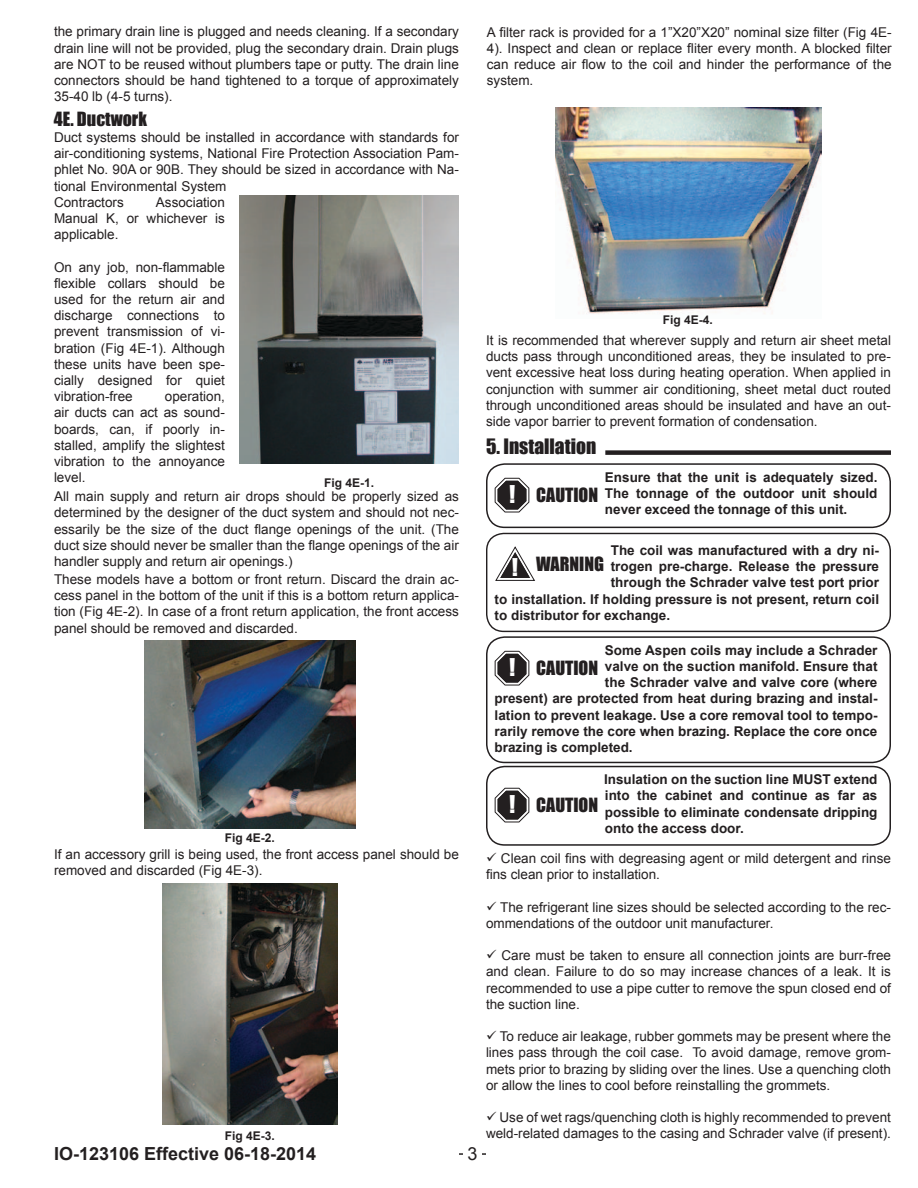
<style>
.page{position:relative;width:918px;height:1188px;background:#fff}
.page>*{position:absolute;margin:0;border:0;box-sizing:border-box;transform-origin:0 0}
.t1{font:19.5px "Impact";color:#231f20}
.t2{font:18px "Impact";color:#231f20}
.t3{font:700 18px "Arial";color:#231f20}
.t4{font:18px "Arial";color:#231f20}
.t5{font:13.5px/16.2px "Arial";color:#231f20;text-align:justify}
.t6{font:700 13.5px/16.2px "Arial";color:#231f20;text-align:justify}
.t7{font:700 12px "Arial";color:#231f20}
.s1{font-size:22.5px;color:#fff}
</style>
<div class="page">
<hr style="left:459px;top:1153px;width:27px;height:2px;background:#231f20">
<div style="left:464px;top:1146px;width:18px;height:15px;background:#fff"></div>
<img style="left:145px;top:640px;width:210px;height:188px">
<img style="left:163px;top:883px;width:174px;height:242px">
<img style="left:239px;top:196px;width:220px;height:267px">
<img style="left:556px;top:107px;width:265px;height:207px">
<div style="left:605px;top:450px;width:286px;height:5px;background:#231f20"></div>
<div style="left:486px;top:463px;width:405px;height:65px;border:2px solid #231f20;border-radius:18px"></div>
<svg style="left:494px;top:477px;width:36px;height:36px"></svg>
<div style="left:486px;top:533px;width:405px;height:99px;border:1px solid #231f20;border-radius:17px"></div>
<svg style="left:495px;top:546px;width:40px;height:35px"></svg>
<div style="left:486px;top:636px;width:405px;height:127px;border:2px solid #231f20;border-radius:18px"></div>
<svg style="left:494px;top:650px;width:36px;height:36px"></svg>
<div style="left:498px;top:654px;width:28px;height:29px;border:3px solid #231f20;border-radius:8px"></div>
<div style="left:486px;top:766px;width:405px;height:80px;border:2px solid #231f20;border-radius:18px"></div>
<svg style="left:494px;top:787px;width:36px;height:36px"></svg>
<div style="left:498px;top:791px;width:28px;height:28px;border:3px solid #231f20;border-radius:8px"></div>
<p class="t5" style="left:54px;top:24px;width:406px">the primary drain line is plugged and needs cleaning. If a secondary drain line will not be provided, plug the secondary drain. Drain plugs are NOT to be reused without plumbers tape or putty. The drain line connectors should be hand tightened to a torque of approximately 35-40 lb (4-5 turns).</p>
<h2 class="t2" style="left:54px;top:105px;width:95px">4E. Ductwork</h2>
<p class="t5" style="left:54px;top:129px;width:407px;text-align:left">Duct systems should be installed in accordance with standards for air-conditioning systems, National Fire Protection Association Pam&shy;phlet No. 90A or 90B. They should be sized in accordance with Na&shy;tional Environmental System<br>Contractors</p>
<p class="t5" style="left:54px;top:194px;width:172px;text-indent:102px">Association Manual K, or whichever is applicable.</p>
<p class="t5" style="left:54px;top:259px;width:173px">On any job, non-flammable flexible collars should be used for the return air and discharge connections to prevent transmission of vi&shy;bration (Fig 4E-1). Although these units have been spe&shy;cially designed for quiet vibration-free</p>
<p class="t5" style="left:54px;top:388px;width:173px;text-indent:111px">operation, air ducts can act as sound&shy;boards, can, if poorly in&shy;stalled, amplify the slightest vibration to the annoyance level.</p>
<p class="t5" style="left:54px;top:488px;width:407px">All main supply and return air drops should be properly sized as determined by the designer of the duct system and should not nec&shy;essarily be the size of the duct flange openings of the unit. (The duct size should never be smaller than the flange openings of the air handler supply and return air openings.)</p>
<p class="t7" style="left:324px;top:475px;width:52px">Fig 4E-1.</p>
<p class="t5" style="left:54px;top:571px;width:406px">These models have a bottom or front return. Discard the drain ac&shy;cess panel in the bottom of the unit if this is a bottom return applica&shy;tion (Fig 4E-2). In case of a front return application, the front access panel should be removed and discarded.</p>
<p class="t7" style="left:225px;top:830px;width:52px">Fig 4E-2.</p>
<p class="t5" style="left:54px;top:846px;width:406px">If an accessory grill is being used, the front access panel should be removed and discarded (Fig 4E-3).</p>
<p class="t7" style="left:225px;top:1127px;width:52px">Fig 4E-3.</p>
<h2 class="t3" style="left:54px;top:1141px;width:264px">IO-123106 Effective 06-18-2014</h2>
<h2 class="t4" style="left:467px;top:1141px;width:12px">3</h2>
<p class="t5" style="left:487px;top:24px;width:406px">A filter rack is provided for a 1”X20”X20” nominal size filter (Fig 4E-4). Inspect and clean or replace fliter every month. A blocked filter can reduce air flow to the coil and hinder the performance of the system.</p>
<p class="t7" style="left:663px;top:312px;width:52px">Fig 4E-4.</p>
<p class="t5" style="left:486px;top:332px;width:406px">It is recommended that wherever supply and return air sheet metal ducts pass through unconditioned areas, they be insulated to pre&shy;vent excessive heat loss during heating operation. When applied in conjunction with summer air conditioning, sheet metal duct routed through unconditioned areas should be insulated and have an out&shy;side vapor barrier to prevent formation of condensation.</p>
<h1 class="t1" style="left:486px;top:431px;width:112px">5. Installation</h1>
<p class="t6" style="left:605px;top:469px;width:274px">Ensure that the unit is adequately sized.<br>The tonnage of the outdoor unit should never exceed the tonnage of this unit.</p>
<h2 class="t2" style="left:509px;top:481px;width:91px"><span class="s1">!</span> CAUTION</h2>
<p class="t6" style="left:611px;top:542px;width:270px">The coil was manufactured with a dry ni-</p>
<p class="t6" style="left:611px;top:559px;width:270px">trogen pre-charge. Release the pressure</p>
<p class="t6" style="left:611px;top:575px;width:270px">through the Schrader valve test port prior</p>
<p class="t6" style="left:495px;top:591px;width:386px">to installation. If holding pressure is not present, return coil</p>
<p class="t6" style="left:495px;top:607px;width:177px">to distributor for exchange.</p>
<h2 class="t2" style="left:512px;top:550px;width:94px"><span class="s1">!</span> WARNING</h2>
<p class="t6" style="left:605px;top:642px;width:274px">Some Aspen coils may include a Schrader</p>
<p class="t6" style="left:605px;top:658px;width:274px">valve on the suction manifold. Ensure that</p>
<p class="t6" style="left:605px;top:675px;width:274px">the Schrader valve and valve core (where</p>
<p class="t6" style="left:495px;top:691px;width:384px">present) are protected from heat during brazing and instal-</p>
<p class="t6" style="left:495px;top:707px;width:384px">lation to prevent leakage. Use a core removal tool to tempo-</p>
<p class="t6" style="left:495px;top:723px;width:384px">rarily remove the core when brazing. Replace the core once</p>
<p class="t6" style="left:495px;top:739px;width:140px">brazing is completed.</p>
<h2 class="t2" style="left:509px;top:654px;width:91px"><span class="s1">!</span> CAUTION</h2>
<p class="t6" style="left:604px;top:772px;width:275px">Insulation on the suction line MUST extend into the cabinet and continue as far as possible to eliminate condensate dripping onto the access door.</p>
<h2 class="t2" style="left:509px;top:791px;width:91px"><span class="s1">!</span> CAUTION</h2>
<p class="t5" style="left:486px;top:850px;width:406px">✓ Clean coil fins with degreasing agent or mild detergent and rinse fins clean prior to installation.</p>
<p class="t5" style="left:486px;top:899px;width:406px">✓ The refrigerant line sizes should be selected according to the rec&shy;ommendations of the outdoor unit manufacturer.</p>
<p class="t5" style="left:486px;top:947px;width:407px">✓ Care must be taken to ensure all connection joints are burr-free and clean. Failure to do so may increase chances of a leak. It is recommended to use a pipe cutter to remove the spun closed end of the suction line.</p>
<p class="t5" style="left:486px;top:1028px;width:406px">✓ To reduce air leakage, rubber gommets may be present where the lines pass through the coil case. To avoid damage, remove grom&shy;mets prior to brazing by sliding over the lines. Use a quenching cloth or allow the lines to cool before reinstalling the grommets.</p>
<p class="t5" style="left:486px;top:1109px;width:406px">✓ Use of wet rags/quenching cloth is highly recommended to prevent weld-related damages to the casing and Schrader valve (if present).</p>
</div>
